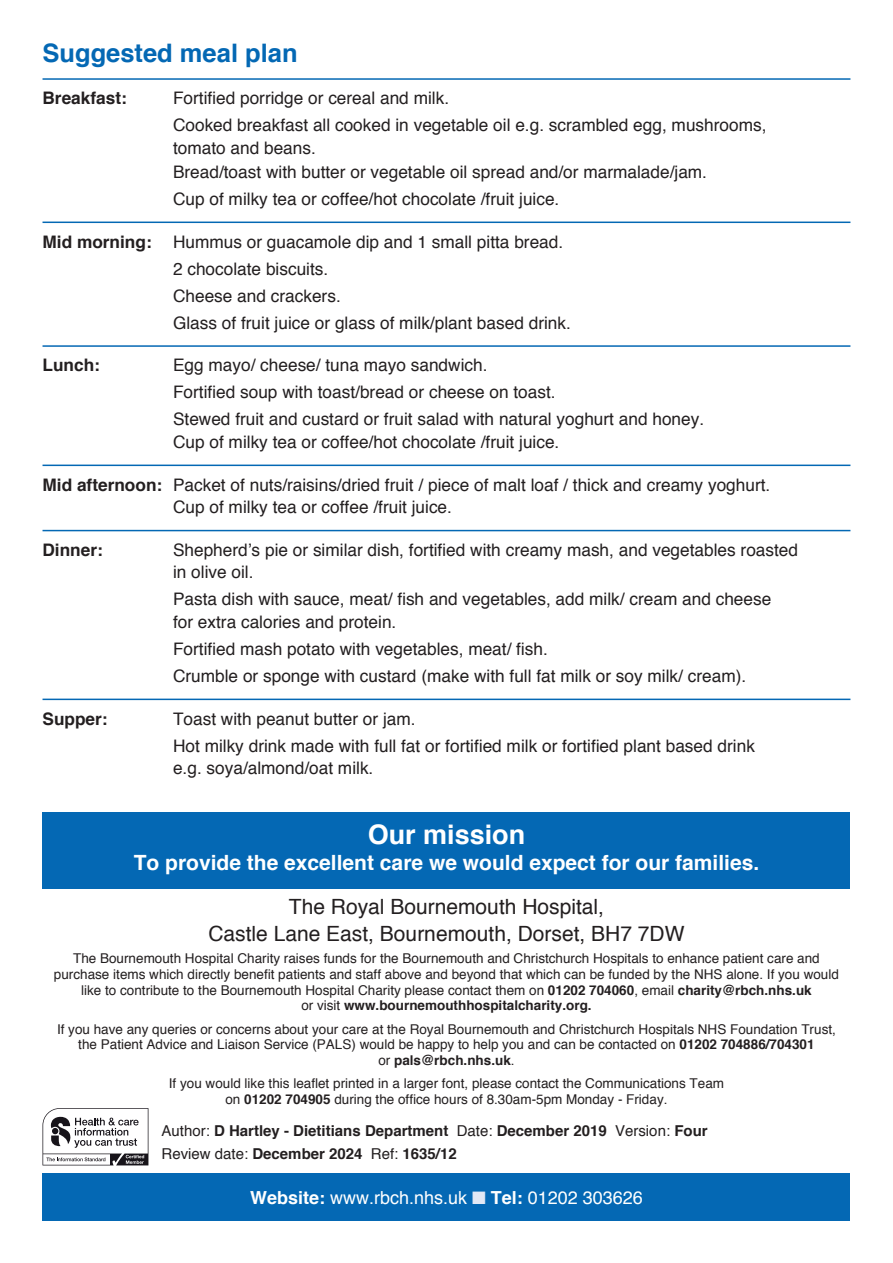
<style>
.page{position:relative;width:893px;height:1263px;background:#fff}
.page>*{position:absolute;margin:0;border:0;box-sizing:border-box;transform-origin:0 0}
.t1{font:700 27px "Helvetica";color:#fff}
.t2{font:700 25.5px "Helvetica";color:#0468b4}
.t3{font:21px "Helvetica";color:#231f20}
.t4{font:700 21px "Helvetica";color:#fff}
.t5{font:18px "Helvetica";color:#fff}
.t6{font:17.25px/22.5px "Helvetica";color:#231f20}
.t7{font:700 17.25px "Helvetica";color:#231f20}
.t8{font:700 15px "Helvetica";color:#231f20}
.t9{font:13.5px "Helvetica";color:#231f20}
.t10{font:700 13.5px "Helvetica";color:#231f20}
.s1{font-weight:700}
.s2{font-weight:400}
.s3{color:#e2e8f5}
</style>
<div class="page">
<hr style="left:43px;top:78px;width:807px;height:2px;background:#0468b4">
<hr style="left:43px;top:222px;width:807px;height:1px;background:#0468b4">
<hr style="left:43px;top:345px;width:807px;height:2px;background:#0468b4">
<hr style="left:43px;top:465px;width:807px;height:1px;background:#0468b4">
<hr style="left:43px;top:530px;width:807px;height:1px;background:#0468b4">
<hr style="left:43px;top:699px;width:807px;height:1px;background:#0468b4">
<div style="left:43px;top:1173px;width:807px;height:47px;background:#0468b4"></div>
<div style="left:43px;top:812px;width:807px;height:77px;background:#0468b4"></div>
<svg style="left:43px;top:1108px;width:105px;height:57px"></svg>
<p class="t2" style="left:43px;top:37px;width:257px">Suggested meal plan</p>
<p class="t7" style="left:43px;top:87px;width:86px">Breakfast:</p>
<p class="t6" style="left:173px;top:87px;width:278px">Fortified porridge or cereal and milk.</p>
<p class="t6" style="left:173px;top:114px;width:595px">Cooked breakfast all cooked in vegetable oil e.g. scrambled egg, mushrooms, tomato and beans.</p>
<p class="t6" style="left:173px;top:160px;width:536px">Bread/toast with butter or vegetable oil spread and/or marmalade/jam.</p>
<p class="t6" style="left:173px;top:187px;width:388px">Cup of milky tea or coffee/hot chocolate /fruit juice.</p>
<p class="t6" style="left:43px;top:230px;width:522px"><span class="s1">Mid morning:</span> Hummus or guacamole dip and 1 small pitta bread.</p>
<p class="t6" style="left:173px;top:257px;width:157px">2 chocolate biscuits.</p>
<p class="t6" style="left:173px;top:284px;width:169px">Cheese and crackers.</p>
<p class="t6" style="left:173px;top:311px;width:399px">Glass of fruit juice or glass of milk/plant based drink.</p>
<p class="t7" style="left:43px;top:354px;width:59px">Lunch:</p>
<p class="t6" style="left:173px;top:354px;width:316px">Egg mayo/ cheese/ tuna mayo sandwich.</p>
<p class="t6" style="left:173px;top:381px;width:384px">Fortified soup with toast/bread or cheese on toast.</p>
<p class="t6" style="left:173px;top:408px;width:533px">Stewed fruit and custard or fruit salad with natural yoghurt and honey.<br>Cup of milky tea or coffee/hot chocolate /fruit juice.</p>
<p class="t6" style="left:173px;top:473px;width:599px;text-indent:-130px"><span class="s1">Mid afternoon:</span> Packet of nuts/raisins/dried fruit / piece of malt loaf / thick and creamy yoghurt.<br>Cup of milky tea or coffee /fruit juice.</p>
<p class="t7" style="left:43px;top:539px;width:62px">Dinner:</p>
<p class="t6" style="left:173px;top:538px;width:627px">Shepherd’s pie or similar dish, fortified with creamy mash, and vegetables roasted in olive oil.</p>
<p class="t6" style="left:173px;top:588px;width:600px">Pasta dish with sauce, meat/ fish and vegetables, add milk/ cream and cheese for extra calories and protein.</p>
<p class="t6" style="left:173px;top:637px;width:376px">Fortified mash potato with vegetables, meat/ fish.</p>
<p class="t6" style="left:173px;top:664px;width:575px">Crumble or sponge with custard (make with full fat milk or soy milk/ cream).</p>
<p class="t7" style="left:43px;top:708px;width:67px">Supper:</p>
<p class="t6" style="left:173px;top:707px;width:244px">Toast with peanut butter or jam.</p>
<p class="t6" style="left:173px;top:734px;width:583px">Hot milky drink made with full fat or fortified milk or fortified plant based drink e.g. soya/almond/oat milk.</p>
<p class="t1" style="left:368px;top:817px;width:159px">Our mission</p>
<p class="t4" style="left:134px;top:849px;width:627px">To provide the excellent care we would expect for our families.</p>
<p class="t3" style="left:289px;top:894px;width:317px">The Royal Bournemouth Hospital,</p>
<p class="t3" style="left:208px;top:921px;width:478px">Castle Lane East, Bournemouth, Dorset, BH7 7DW</p>
<p class="t9" style="left:73px;top:950px;width:748px">The Bournemouth Hospital Charity raises funds for the Bournemouth and Christchurch Hospitals to enhance patient care and</p>
<p class="t9" style="left:54px;top:966px;width:786px">purchase items which directly benefit patients and staff above and beyond that which can be funded by the NHS alone. If you would</p>
<p class="t9" style="left:81px;top:981px;width:732px">like to contribute to the Bournemouth Hospital Charity please contact them on <span class="s1">01202 704060</span>, email <span class="s1">charity@rbch.nhs.uk</span></p>
<p class="t10" style="left:301px;top:997px;width:292px"><span class="s2">or visit</span> www.bournemouthhospitalcharity.org.</p>
<p class="t9" style="left:57px;top:1020px;width:780px">If you have any queries or concerns about your care at the Royal Bournemouth and Christchurch Hospitals NHS Foundation Trust,</p>
<p class="t9" style="left:78px;top:1036px;width:738px">the Patient Advice and Liaison Service (PALS) would be happy to help you and can be contacted on <span class="s1">01202 704886/704301</span></p>
<p class="t10" style="left:378px;top:1052px;width:138px"><span class="s2">or</span> pals@rbch.nhs.uk<span class="s2">.</span></p>
<p class="t9" style="left:169px;top:1075px;width:557px">If you would like this leaflet printed in a larger font, please contact the Communications Team</p>
<p class="t9" style="left:225px;top:1091px;width:443px">on <span class="s1">01202 704905</span> during the office hours of 8.30am-5pm Monday - Friday.</p>
<p class="t8" style="left:162px;top:1121px;width:548px"><span class="s2">Author:</span> D Hartley - Dietitians Department <span class="s2">Date:</span> December 2019 <span class="s2">Version:</span> Four</p>
<p class="t8" style="left:162px;top:1144px;width:297px"><span class="s2">Review date:</span> December 2024 <span class="s2">Ref:</span> 1635/12</p>
<p class="t5" style="left:250px;top:1187px;width:394px"><span class="s1">Website:</span> www.rbch.nhs.uk <span class="s3">■</span> <span class="s1">Tel:</span> 01202 303626</p>
</div>
